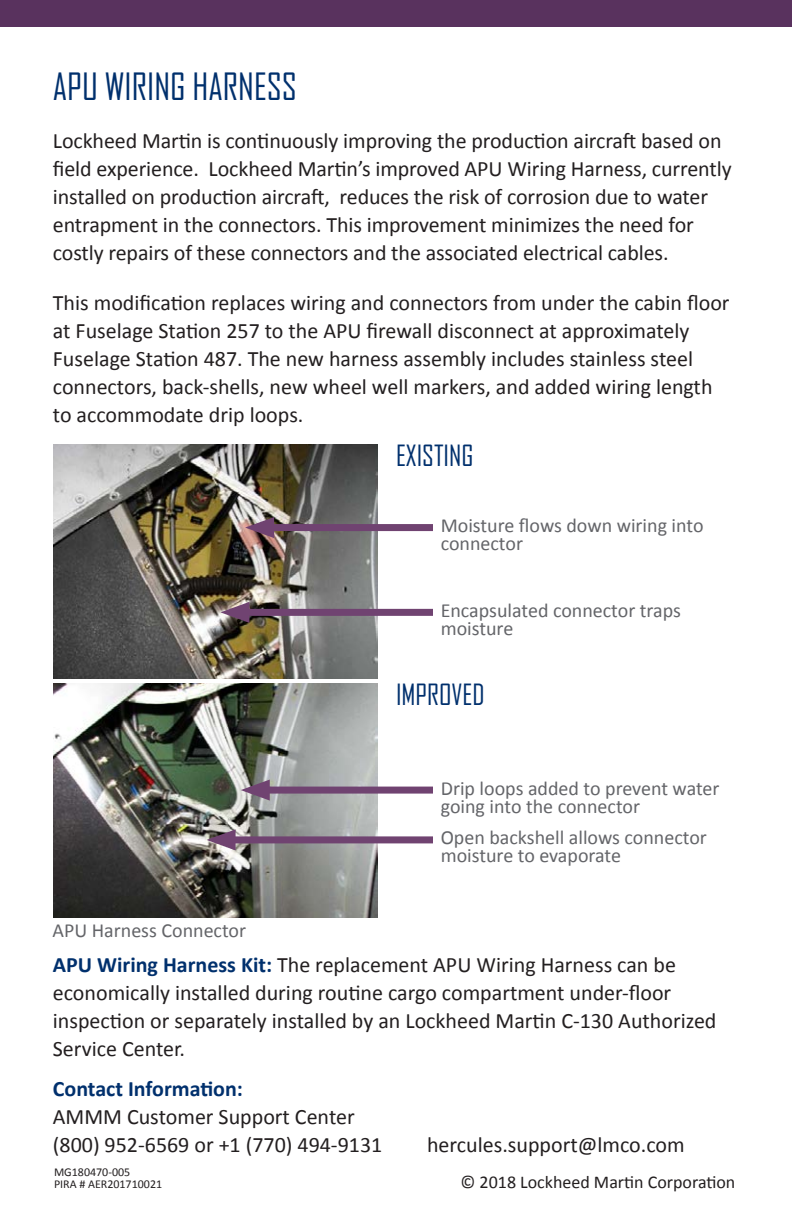
<style>
.page{position:relative;width:792px;height:1224px;background:#fff}
.page>*{position:absolute;margin:0;border:0;box-sizing:border-box;transform-origin:0 0}
.Body_Copy{font:36px "Agency FB";color:#00306d}
.Captions{font:28px "Agency FB";color:#00306d}
.Paragraph_Style_3{font:22px/28px "Calibri";letter-spacing:-.005em;color:#231f20}
.Body_Copy-2{font:22px/28px "Calibri";color:#231f20}
.Captions-2{font:20px/18px "Calibri";color:#646569}
.Address_Blocks{font:18px "Calibri";color:#231f20}
.Address_Blocks-2{font:12px "Calibri";color:#231f20}
.s1{font-weight:700;color:#00306d}
</style>
<div class="page">
<div style="left:0;top:0;width:792px;height:26px;background:#59325e"></div>
<img style="left:54px;top:444px;width:324px;height:234px">
<img style="left:54px;top:684px;width:324px;height:234px">
<div style="left:250px;top:786px;width:182px;height:8px;background:#704371"></div>
<svg style="left:241px;top:780px;width:29px;height:21px"></svg>
<div style="left:216px;top:836px;width:216px;height:8px;background:#704371"></div>
<svg style="left:207px;top:829px;width:29px;height:21px"></svg>
<div style="left:255px;top:523px;width:177px;height:9px;background:#704371"></div>
<svg style="left:245px;top:517px;width:29px;height:21px"></svg>
<div style="left:230px;top:608px;width:202px;height:8px;background:#704371"></div>
<svg style="left:220px;top:602px;width:29px;height:21px"></svg>
<p class="Body_Copy" style="left:53px;top:64px;width:246px">APU WIRING HARNESS</p>
<p class="Paragraph_Style_3" style="left:53px;top:126px;width:680px">Lockheed Martin is continuously improving the production aircraft based on field experience. Lockheed Martin’s improved APU Wiring Harness, currently installed on production aircraft, reduces the risk of corrosion due to water entrapment in the connectors. This improvement minimizes the need for costly repairs of these connectors and the associated electrical cables.</p>
<p class="Paragraph_Style_3" style="left:53px;top:288px;width:678px">This modification replaces wiring and connectors from under the cabin floor at Fuselage Station 257 to the APU firewall disconnect at approximately Fuselage Station 487. The new harness assembly includes stainless steel connectors, back-shells, new wheel well markers, and added wiring length to accommodate drip loops.</p>
<p class="Captions" style="left:396px;top:438px;width:79px">EXISTING</p>
<p class="Captions-2" style="left:441px;top:516px;width:264px">Moisture flows down wiring into connector</p>
<p class="Captions-2" style="left:441px;top:601px;width:242px">Encapsulated connector traps moisture</p>
<p class="Captions" style="left:396px;top:677px;width:90px">IMPROVED</p>
<p class="Captions-2" style="left:441px;top:779px;width:280px">Drip loops added to prevent water going into the connector</p>
<p class="Captions-2" style="left:441px;top:829px;width:268px">Open backshell allows connector moisture to evaporate</p>
<p class="Captions-2" style="left:53px;top:921px;width:195px">APU Harness Connector</p>
<p class="Paragraph_Style_3" style="left:53px;top:951px;width:665px"><span class="s1">APU Wiring Harness Kit:</span> The replacement APU Wiring Harness can be economically installed during routine cargo compartment under-floor inspection or separately installed by an Lockheed Martin C-130 Authorized Service Center.</p>
<p class="Body_Copy-2" style="left:53px;top:1074px;width:303px"><span class="s1">Contact Information:<br></span>AMMM Customer Support Center</p>
<p class="Body_Copy-2" style="left:53px;top:1130px;width:331px">(800) 952-6569 or +1 (770) 494-9131</p>
<p class="Body_Copy-2" style="left:427px;top:1130px;width:259px">hercules.support@lmco.com</p>
<p class="Address_Blocks" style="left:461px;top:1171px;width:276px">© 2018 Lockheed Martin Corporation</p>
<p class="Address_Blocks-2" style="left:54px;top:1164px;width:78px">MG180470-005</p>
<p class="Address_Blocks-2" style="left:54px;top:1176px;width:110px">PIRA # AER201710021</p>
</div>
